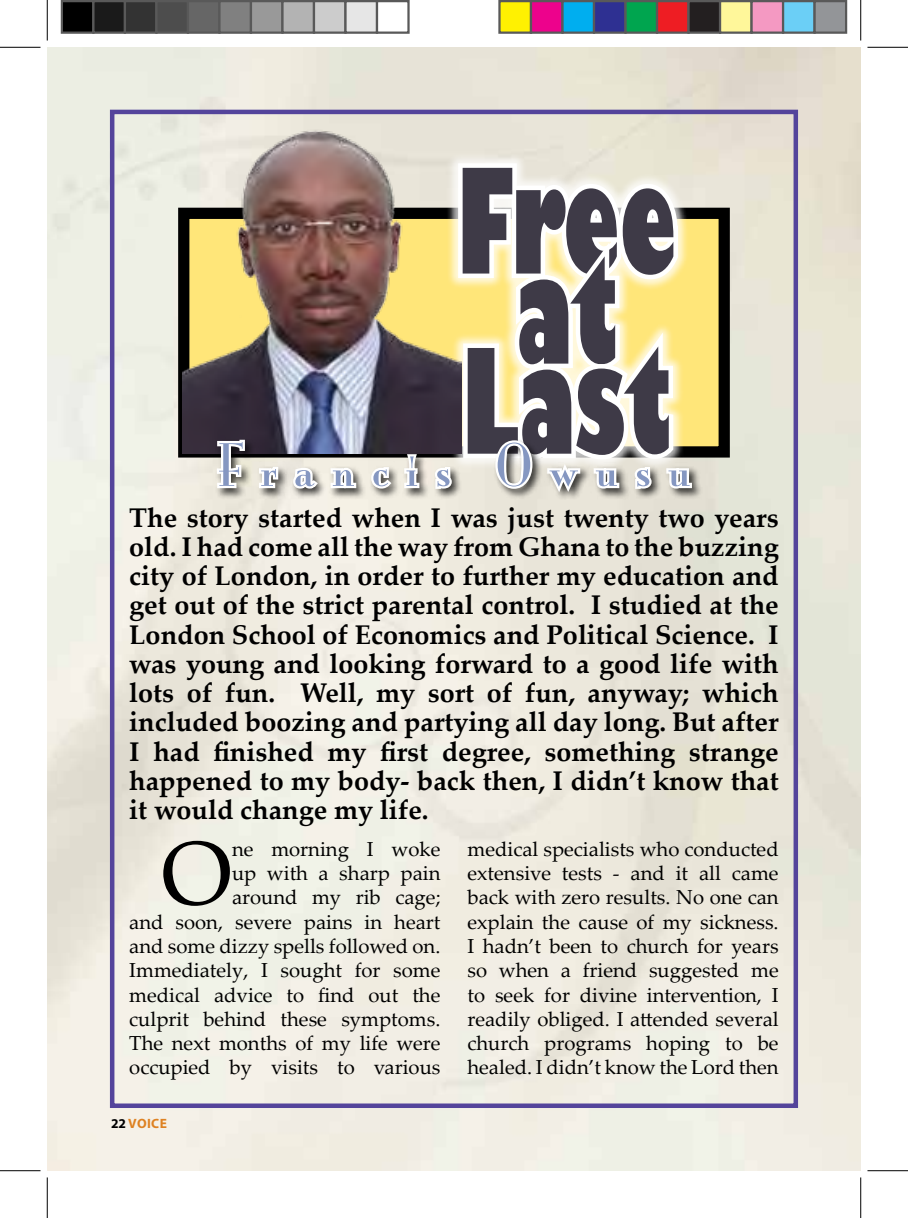
<style>
.page{position:relative;width:908px;height:1218px;background:#fff}
.page>*{position:absolute;margin:0;border:0;box-sizing:border-box;transform-origin:0 0}
.t1{font:800 141.75px "Gill Sans";color:#3e3a47;scale:.57 1}
.t2{font:90px "Palatino Linotype";color:#000}
.t3{font:54px "Mona Lisa Solid ITCTT";letter-spacing:.33em;color:#8597c1}
.t4{font:700 27px/29.2px "Palatino Linotype";color:#000;text-align:justify}
.t5{font:20.25px/24.3px "Palatino Linotype";color:#000;text-align:right}
.t6{font:700 13.5px "Myriad Pro";letter-spacing:.025em;color:#de8222}
.s1{color:#000}
</style>
<div class="page">
<img style="left:47px;top:47px;width:813px;height:1123px">
<div style="left:178px;top:208px;width:552px;height:249px;background:#ffe679;border:11px solid #000"></div>
<div style="left:446px;top:152px;width:243px;height:319px;background:#e9e5d7"></div>
<img style="left:183px;top:115px;width:278px;height:338px">
<div style="left:215px;top:437px;width:488px;height:65px;background:#000;opacity:.75"></div>
<svg style="left:215px;top:437px;width:32px;height:53px"></svg>
<svg style="left:257px;top:464px;width:23px;height:27px"></svg>
<svg style="left:290px;top:465px;width:31px;height:27px"></svg>
<svg style="left:328px;top:464px;width:30px;height:26px"></svg>
<svg style="left:368px;top:464px;width:26px;height:28px"></svg>
<svg style="left:402px;top:450px;width:20px;height:40px"></svg>
<svg style="left:431px;top:159px;width:263px;height:338px;background:#eee7cc"></svg>
<div style="left:110px;top:110px;width:688px;height:997px;border:4px solid #54449b"></div>
<hr style="left:0;top:47px;width:40px;height:1px;background:#000">
<hr style="left:867px;top:47px;width:41px;height:1px;background:#000">
<hr style="left:0;top:1169px;width:40px;height:1px;background:#000">
<hr style="left:867px;top:1169px;width:41px;height:1px;background:#000">
<hr style="left:47px;top:0;width:1px;height:41px;background:#000">
<hr style="left:47px;top:1177px;width:1px;height:40px;background:#000">
<hr style="left:860px;top:0;width:1px;height:41px;background:#000">
<hr style="left:860px;top:1177px;width:1px;height:40px;background:#000">
<div style="left:62px;top:1px;width:31px;height:32px;background:#000"></div>
<div style="left:61px;top:0;width:33px;height:34px;border:2px solid #595959"></div>
<div style="left:93px;top:1px;width:32px;height:32px;background:#1a1a1a"></div>
<div style="left:92px;top:0;width:34px;height:34px;border:2px solid #595959"></div>
<div style="left:125px;top:1px;width:31px;height:32px;background:#333"></div>
<div style="left:124px;top:0;width:34px;height:34px;border:2px solid #595959"></div>
<div style="left:156px;top:1px;width:32px;height:32px;background:#4d4d4d"></div>
<div style="left:155px;top:0;width:34px;height:34px;border:2px solid #595959"></div>
<div style="left:188px;top:1px;width:31px;height:32px;background:#666"></div>
<div style="left:187px;top:0;width:33px;height:34px;border:2px solid #595959"></div>
<div style="left:219px;top:1px;width:32px;height:32px;background:#808080"></div>
<div style="left:218px;top:0;width:34px;height:34px;border:2px solid #595959"></div>
<div style="left:251px;top:1px;width:31px;height:32px;background:#999"></div>
<div style="left:250px;top:0;width:34px;height:34px;border:2px solid #595959"></div>
<div style="left:282px;top:1px;width:32px;height:32px;background:#b3b3b3"></div>
<div style="left:281px;top:0;width:34px;height:34px;border:2px solid #595959"></div>
<div style="left:314px;top:1px;width:31px;height:32px;background:#ccc"></div>
<div style="left:313px;top:0;width:33px;height:34px;border:2px solid #595959"></div>
<div style="left:345px;top:1px;width:32px;height:32px;background:#e6e6e6"></div>
<div style="left:344px;top:0;width:34px;height:34px;border:2px solid #595959"></div>
<div style="left:376px;top:0;width:34px;height:34px;border:2px solid #595959"></div>
<div style="left:499px;top:1px;width:32px;height:32px;background:#fff101"></div>
<div style="left:498px;top:0;width:34px;height:34px;border:2px solid #595959"></div>
<div style="left:531px;top:1px;width:31px;height:32px;background:#ed028c"></div>
<div style="left:530px;top:0;width:33px;height:34px;border:2px solid #595959"></div>
<div style="left:562px;top:1px;width:32px;height:32px;background:#00aeef"></div>
<div style="left:561px;top:0;width:34px;height:34px;border:2px solid #595959"></div>
<div style="left:594px;top:1px;width:31px;height:32px;background:#2e3092"></div>
<div style="left:593px;top:0;width:33px;height:34px;border:2px solid #595959"></div>
<div style="left:625px;top:1px;width:32px;height:32px;background:#00a54f"></div>
<div style="left:624px;top:0;width:34px;height:34px;border:2px solid #595959"></div>
<div style="left:657px;top:1px;width:31px;height:32px;background:#ee1d23"></div>
<div style="left:656px;top:0;width:33px;height:34px;border:2px solid #595959"></div>
<div style="left:688px;top:1px;width:32px;height:32px;background:#231f20"></div>
<div style="left:687px;top:0;width:34px;height:34px;border:2px solid #595959"></div>
<div style="left:720px;top:1px;width:31px;height:32px;background:#fff79a"></div>
<div style="left:719px;top:0;width:33px;height:34px;border:2px solid #595959"></div>
<div style="left:751px;top:1px;width:32px;height:32px;background:#f499c2"></div>
<div style="left:750px;top:0;width:34px;height:34px;border:2px solid #595959"></div>
<div style="left:783px;top:1px;width:31px;height:32px;background:#6bcff6"></div>
<div style="left:782px;top:0;width:33px;height:34px;border:2px solid #595959"></div>
<div style="left:814px;top:1px;width:32px;height:32px;background:#939598"></div>
<div style="left:813px;top:0;width:34px;height:34px;border:2px solid #595959"></div>
<h1 class="t1" style="left:457px;top:132px;width:387px">Free</h1>
<h1 class="t1" style="left:515px;top:222px;width:181px">at</h1>
<h1 class="t1" style="left:462px;top:312px;width:369px">Last</h1>
<h3 class="t3" style="left:218px;top:423px;width:474px">Francis Owusu</h3>
<p class="t4" style="left:129px;top:501px;width:651px">The story started when I was just twenty two years old. I had come all the way from Ghana to the buzzing city of London, in order to further my education and get out of the strict parental control. I studied at the London School of Economics and Political Science. I was young and looking forward to a good life with lots of fun. Well, my sort of fun, anyway; which included boozing and partying all day long. But after I had finished my first degree, something strange happened to my body- back then, I didn’t know that it would change my life.</p>
<h2 class="t2" style="left:161px;top:809px;width:72px">O</h2>
<p class="t5" style="left:129px;top:835px;width:313px">ne morning I woke<br>up with a sharp pain<br>around my rib cage;<br>and soon, severe pains in heart and some dizzy spells followed on.<br>Immediately, I sought for some medical advice to find out the culprit behind these symptoms.<br>The next months of my life were occupied by visits to various</p>
<p class="t5" style="left:467px;top:835px;width:313px;text-align:justify">medical specialists who conducted extensive tests - and it all came back with zero results. No one can explain the cause of my sickness.<br>I hadn’t been to church for years so when a friend suggested me to seek for divine intervention, I readily obliged. I attended several church programs hoping to be healed. I didn’t know the Lord then</p>
<p class="t6" style="left:111px;top:1114px;width:57px"><span class="s1">22</span> VOICE</p>
</div>
